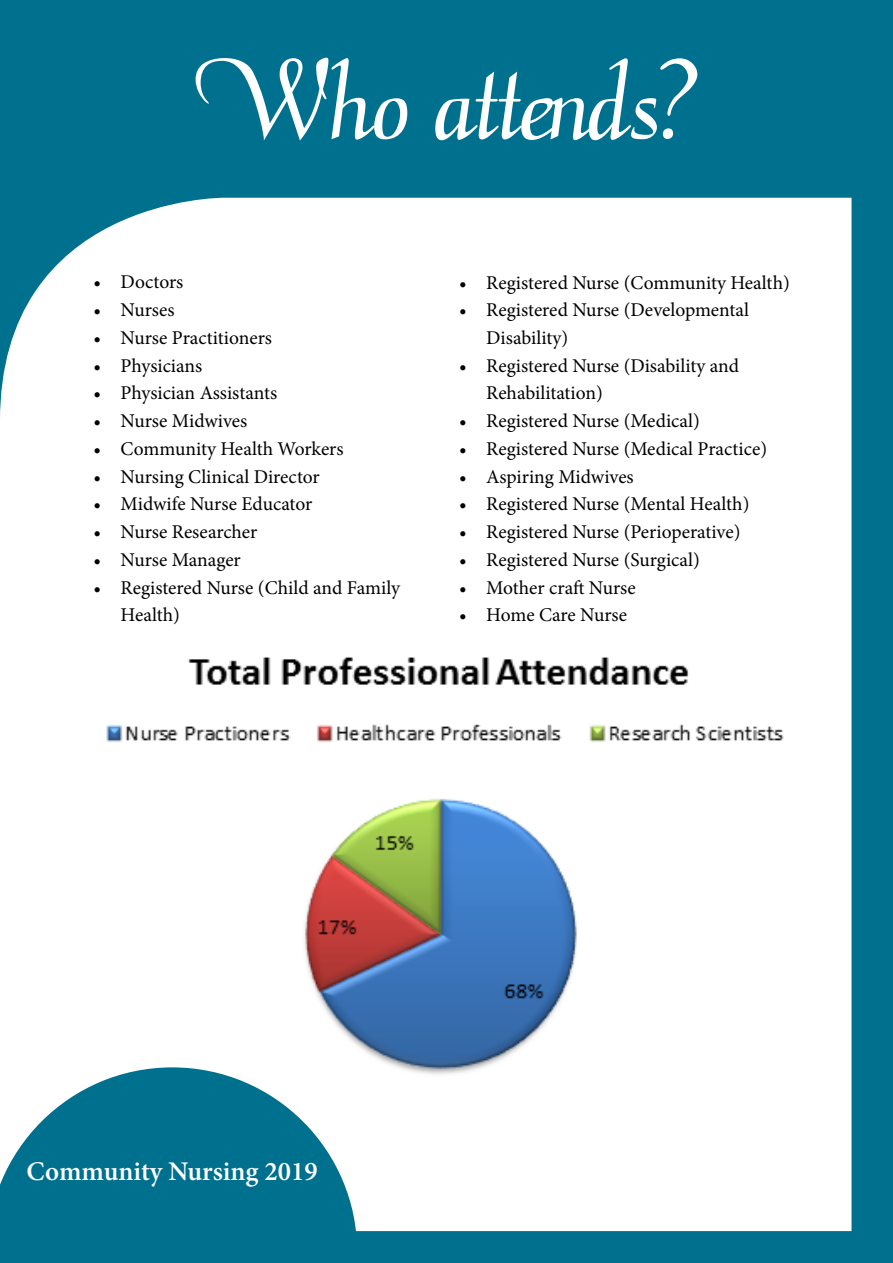
<style>
.page{position:relative;width:893px;height:1263px;background:#00708f}
.page>*{position:absolute;margin:0;border:0;box-sizing:border-box;transform-origin:0 0}
.t1{font:126px "Aria Script SSK";color:#fff}
.t2{font:600 27px "Minion Pro";color:#fff}
.t3{font:19.5px/27.8px "Minion Pro";color:#000}
</style>
<div class="page">
<div style="left:0;top:198px;width:851px;height:1033px;background:#fff"></div>
<img style="left:94px;top:642px;width:694px;height:459px">
<svg style="left:0;top:1067px;width:357px;height:165px"></svg>
<h1 class="t1" style="left:195px;top:38px;width:504px">Who attends?</h1>
<p class="t3" style="left:94px;top:268px;width:91px">• Doctors</p>
<p class="t3" style="left:94px;top:296px;width:83px">• Nurses</p>
<p class="t3" style="left:94px;top:324px;width:180px">• Nurse Practitioners</p>
<p class="t3" style="left:94px;top:352px;width:110px">• Physicians</p>
<p class="t3" style="left:94px;top:379px;width:185px">• Physician Assistants</p>
<p class="t3" style="left:94px;top:407px;width:155px">• Nurse Midwives</p>
<p class="t3" style="left:94px;top:435px;width:252px">• Community Health Workers</p>
<p class="t3" style="left:94px;top:463px;width:228px">• Nursing Clinical Director</p>
<p class="t3" style="left:94px;top:490px;width:220px">• Midwife Nurse Educator</p>
<p class="t3" style="left:94px;top:518px;width:165px">• Nurse Researcher</p>
<p class="t3" style="left:94px;top:546px;width:149px">• Nurse Manager</p>
<p class="t3" style="left:121px;top:573px;width:281px;text-indent:-27px">• Registered Nurse (Child and Family<br>Health)</p>
<p class="t3" style="left:459px;top:269px;width:332px">• Registered Nurse (Community Health)</p>
<p class="t3" style="left:486px;top:296px;width:264px;text-indent:-27px">• Registered Nurse (Developmental<br>Disability)</p>
<p class="t3" style="left:486px;top:352px;width:254px;text-indent:-27px">• Registered Nurse (Disability and<br>Rehabilitation)</p>
<p class="t3" style="left:459px;top:407px;width:242px">• Registered Nurse (Medical)</p>
<p class="t3" style="left:459px;top:435px;width:309px">• Registered Nurse (Medical Practice)</p>
<p class="t3" style="left:459px;top:463px;width:176px">• Aspiring Midwives</p>
<p class="t3" style="left:459px;top:490px;width:292px">• Registered Nurse (Mental Health)</p>
<p class="t3" style="left:459px;top:518px;width:283px">• Registered Nurse (Perioperative)</p>
<p class="t3" style="left:459px;top:546px;width:242px">• Registered Nurse (Surgical)</p>
<p class="t3" style="left:459px;top:574px;width:178px">• Mother craft Nurse</p>
<p class="t3" style="left:459px;top:601px;width:169px">• Home Care Nurse</p>
<h2 class="t2" style="left:27px;top:1152px;width:293px">Community Nursing 2019</h2>
</div>
